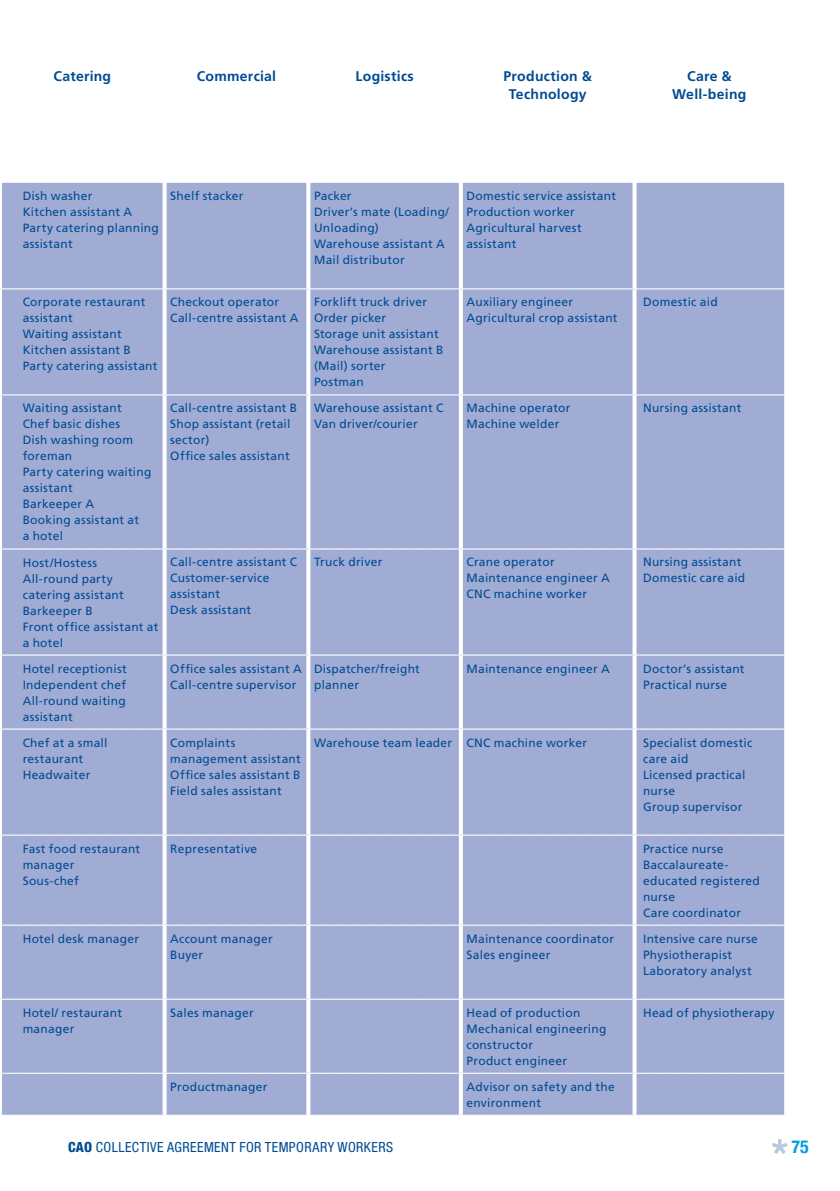
<style>
.page{position:relative;width:840px;height:1191px;background:#fff}
.page>*{position:absolute;margin:0;border:0;box-sizing:border-box;transform-origin:0 0}
.t1{font:700 condensed 18px "Helvetica Neue";color:#009fe3}
.t2{font:700 14px/18px "Frutiger LT Std";letter-spacing:.02em;color:#004b93;text-align:center}
.t3{font:condensed 14px "Helvetica Neue LT Pro";letter-spacing:.03em;color:#004b93}
.t4{font:12px/16px "Frutiger LT Std";letter-spacing:.02em;color:#004b93}
.s1{font-weight:800}
</style>
<div class="page">
<svg style="left:772px;top:1139px;width:15px;height:15px"></svg>
<div style="left:2px;top:183px;width:781px;height:931px;background:#a0acd4"></div>
<svg style="left:162px;top:183px;width:4px;height:105px"></svg>
<svg style="left:306px;top:183px;width:4px;height:105px"></svg>
<svg style="left:458px;top:183px;width:4px;height:105px"></svg>
<svg style="left:632px;top:183px;width:4px;height:105px"></svg>
<svg style="left:162px;top:289px;width:4px;height:105px"></svg>
<svg style="left:306px;top:289px;width:4px;height:105px"></svg>
<svg style="left:458px;top:289px;width:4px;height:105px"></svg>
<svg style="left:632px;top:289px;width:4px;height:105px"></svg>
<svg style="left:162px;top:395px;width:4px;height:153px"></svg>
<svg style="left:306px;top:395px;width:4px;height:153px"></svg>
<svg style="left:458px;top:395px;width:4px;height:153px"></svg>
<svg style="left:632px;top:395px;width:4px;height:153px"></svg>
<svg style="left:162px;top:549px;width:4px;height:105px"></svg>
<svg style="left:306px;top:549px;width:4px;height:105px"></svg>
<svg style="left:458px;top:549px;width:4px;height:105px"></svg>
<svg style="left:632px;top:549px;width:4px;height:105px"></svg>
<svg style="left:162px;top:655px;width:4px;height:73px"></svg>
<svg style="left:306px;top:655px;width:4px;height:73px"></svg>
<svg style="left:458px;top:655px;width:4px;height:73px"></svg>
<svg style="left:632px;top:655px;width:4px;height:73px"></svg>
<svg style="left:162px;top:729px;width:4px;height:105px"></svg>
<svg style="left:306px;top:729px;width:4px;height:105px"></svg>
<svg style="left:458px;top:729px;width:4px;height:105px"></svg>
<svg style="left:632px;top:729px;width:4px;height:105px"></svg>
<svg style="left:162px;top:835px;width:4px;height:89px"></svg>
<svg style="left:306px;top:835px;width:4px;height:89px"></svg>
<svg style="left:458px;top:835px;width:4px;height:89px"></svg>
<svg style="left:632px;top:835px;width:4px;height:89px"></svg>
<svg style="left:162px;top:925px;width:4px;height:73px"></svg>
<svg style="left:306px;top:925px;width:4px;height:73px"></svg>
<svg style="left:458px;top:925px;width:4px;height:73px"></svg>
<svg style="left:632px;top:925px;width:4px;height:73px"></svg>
<svg style="left:162px;top:999px;width:4px;height:73px"></svg>
<svg style="left:306px;top:999px;width:4px;height:73px"></svg>
<svg style="left:458px;top:999px;width:4px;height:73px"></svg>
<svg style="left:632px;top:999px;width:4px;height:73px"></svg>
<svg style="left:162px;top:1073px;width:4px;height:41px"></svg>
<svg style="left:306px;top:1073px;width:4px;height:41px"></svg>
<svg style="left:458px;top:1073px;width:4px;height:41px"></svg>
<svg style="left:632px;top:1073px;width:4px;height:41px"></svg>
<svg style="left:0;top:1072px;width:784px;height:1px"></svg>
<svg style="left:1px;top:834px;width:783px;height:1px"></svg>
<svg style="left:1px;top:548px;width:783px;height:1px"></svg>
<svg style="left:1px;top:288px;width:783px;height:1px"></svg>
<svg style="left:1px;top:394px;width:783px;height:1px"></svg>
<svg style="left:1px;top:654px;width:783px;height:1px"></svg>
<svg style="left:1px;top:728px;width:783px;height:1px"></svg>
<svg style="left:0;top:924px;width:784px;height:1px"></svg>
<svg style="left:0;top:998px;width:784px;height:1px"></svg>
<svg style="left:0;top:1114px;width:784px;height:1px"></svg>
<p class="t2" style="left:53px;top:68px;width:59px">Catering</p>
<p class="t2" style="left:197px;top:68px;width:81px">Commercial</p>
<p class="t2" style="left:355px;top:68px;width:60px">Logistics</p>
<p class="t2" style="left:503px;top:68px;width:90px">Production &amp;<br>Technology</p>
<p class="t2" style="left:671px;top:68px;width:76px">Care &amp;<br>Well-being</p>
<p class="t4" style="left:23px;top:188px;width:138px">Dish washer<br>Kitchen assistant A<br>Party catering planning assistant</p>
<p class="t4" style="left:170px;top:188px;width:75px">Shelf stacker</p>
<p class="t4" style="left:314px;top:188px;width:136px">Packer<br>Driver’s mate (Loading/<br>Unloading)<br>Warehouse assistant A<br>Mail distributor</p>
<p class="t4" style="left:466px;top:188px;width:151px">Domestic service assistant<br>Production worker<br>Agricultural harvest assistant</p>
<p class="t4" style="left:23px;top:294px;width:136px">Corporate restaurant assistant<br>Waiting assistant<br>Kitchen assistant B<br>Party catering assistant</p>
<p class="t4" style="left:170px;top:294px;width:130px">Checkout operator<br>Call-centre assistant A</p>
<p class="t4" style="left:314px;top:294px;width:131px">Forklift truck driver<br>Order picker<br>Storage unit assistant<br>Warehouse assistant B (Mail) sorter<br>Postman</p>
<p class="t4" style="left:466px;top:294px;width:152px">Auxiliary engineer<br>Agricultural crop assistant</p>
<p class="t4" style="left:642px;top:294px;width:76px">Domestic aid</p>
<p class="t4" style="left:23px;top:400px;width:130px">Waiting assistant<br>Chef basic dishes<br>Dish washing room foreman<br>Party catering waiting assistant<br>Barkeeper A<br>Booking assistant at<br>a hotel</p>
<p class="t4" style="left:170px;top:400px;width:128px">Call-centre assistant B<br>Shop assistant (retail sector)<br>Office sales assistant</p>
<p class="t4" style="left:314px;top:400px;width:131px">Warehouse assistant C<br>Van driver/courier</p>
<p class="t4" style="left:466px;top:400px;width:105px">Machine operator<br>Machine welder</p>
<p class="t4" style="left:642px;top:400px;width:100px">Nursing assistant</p>
<p class="t4" style="left:23px;top:554px;width:137px">Host/Hostess<br>All-round party catering assistant<br>Barkeeper B<br>Front office assistant at a hotel</p>
<p class="t4" style="left:170px;top:554px;width:128px">Call-centre assistant C<br>Customer-service assistant<br>Desk assistant</p>
<p class="t4" style="left:314px;top:554px;width:70px">Truck driver</p>
<p class="t4" style="left:466px;top:554px;width:145px">Crane operator<br>Maintenance engineer A<br>CNC machine worker</p>
<p class="t4" style="left:642px;top:554px;width:104px">Nursing assistant<br>Domestic care aid</p>
<p class="t4" style="left:23px;top:660px;width:106px;text-align:justify">Hotel receptionist Independent chef All-round waiting assistant</p>
<p class="t4" style="left:170px;top:660px;width:133px">Office sales assistant A<br>Call-centre supervisor</p>
<p class="t4" style="left:314px;top:660px;width:107px">Dispatcher/freight planner</p>
<p class="t4" style="left:466px;top:660px;width:145px">Maintenance engineer A</p>
<p class="t4" style="left:642px;top:660px;width:103px">Doctor’s assistant<br>Practical nurse</p>
<p class="t4" style="left:23px;top:734px;width:86px">Chef at a small restaurant<br>Headwaiter</p>
<p class="t4" style="left:170px;top:734px;width:132px">Complaints management assistant<br>Office sales assistant B<br>Field sales assistant</p>
<p class="t4" style="left:314px;top:734px;width:274px">Warehouse team leader CNC machine worker</p>
<p class="t4" style="left:642px;top:734px;width:111px">Specialist domestic care aid<br>Licensed practical nurse<br>Group supervisor</p>
<p class="t4" style="left:23px;top:840px;width:119px">Fast food restaurant manager<br>Sous-chef</p>
<p class="t4" style="left:170px;top:840px;width:88px">Representative</p>
<p class="t4" style="left:642px;top:840px;width:118px">Practice nurse<br>Baccalaureate&shy;educated registered nurse<br>Care coordinator</p>
<p class="t4" style="left:23px;top:930px;width:118px">Hotel desk manager</p>
<p class="t4" style="left:170px;top:930px;width:104px">Account manager<br>Buyer</p>
<p class="t4" style="left:466px;top:930px;width:149px">Maintenance coordinator<br>Sales engineer</p>
<p class="t4" style="left:642px;top:930px;width:116px">Intensive care nurse<br>Physiotherapist<br>Laboratory analyst</p>
<p class="t4" style="left:23px;top:1004px;width:101px">Hotel/ restaurant manager</p>
<p class="t4" style="left:170px;top:1004px;width:85px">Sales manager</p>
<p class="t4" style="left:466px;top:1004px;width:141px">Head of production<br>Mechanical engineering constructor<br>Product engineer</p>
<p class="t4" style="left:642px;top:1004px;width:133px">Head of physiotherapy</p>
<p class="t4" style="left:170px;top:1078px;width:99px">Productmanager</p>
<p class="t4" style="left:466px;top:1078px;width:150px">Advisor on safety and the environment</p>
<p class="t3" style="left:68px;top:1138px;width:326px"><span class="s1">CAO</span> COLLECTIVE AGREEMENT FOR TEMPORARY WORKERS</p>
<h1 class="t1" style="left:790px;top:1131px;width:19px">75</h1>
</div>
